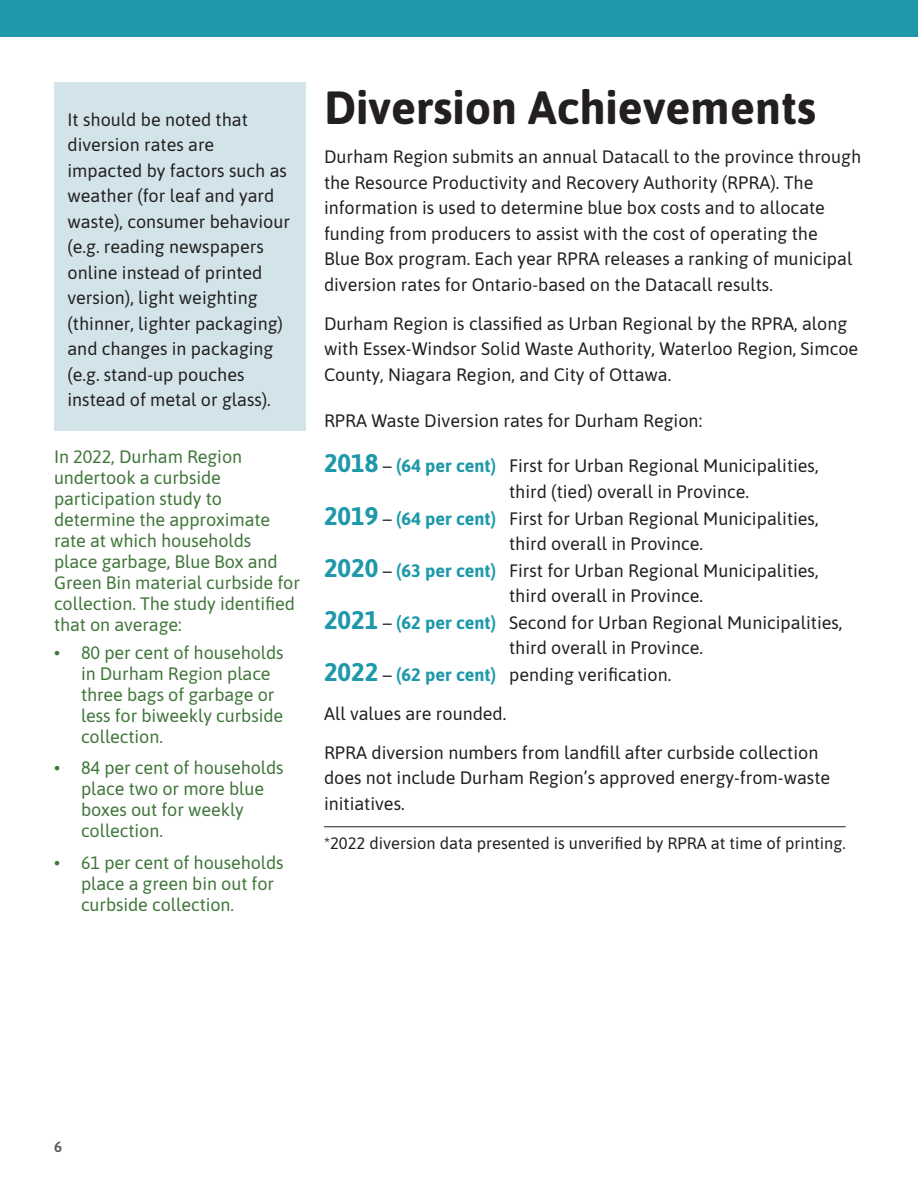
<style>
.page{position:relative;width:918px;height:1188px;background:#fff}
.page>*{position:absolute;margin:0;border:0;box-sizing:border-box;transform-origin:0 0}
.H1_Black{font:700 46.5px "Asap";color:#231f20}
.Body_Copy{font:18px/25.5px "Asap";color:#231f20}
.SIDE-NOTE-1{font:18px/21px "Asap";letter-spacing:-.005em;color:#3f7639}
.SIDE_NOTE_-_2{font:18px/25.5px "Asap";color:#231f20}
.t1{font:16.5px "Asap";color:#231f20}
.t2{font:600 15px "Asap";color:#57585a}
.s1{font-weight:700;font-size:25.5px;color:#1f99aa}
.s2{font-weight:700;color:#1f99aa}
</style>
<div class="page">
<div style="left:0;top:0;width:918px;height:36px;background:#1f99aa"></div>
<hr style="left:324px;top:826px;width:522px;height:1px;background:#231f20">
<div style="left:54px;top:82px;width:252px;height:348px;background:#d2e4e9"></div>
<p class="SIDE_NOTE_-_2" style="left:68px;top:106px;width:224px">It should be noted that diversion rates are impacted by factors such as weather (for leaf and yard waste), consumer behaviour (e.g. reading newspapers online instead of printed version), light weighting (thinner, lighter packaging) and changes in packaging (e.g. stand-up pouches instead of metal or glass).</p>
<p class="SIDE-NOTE-1" style="left:54px;top:445px;width:247px">In 2022, Durham Region undertook a curbside participation study to determine the approximate rate at which households<br>place garbage, Blue Box and<br>Green Bin material curbside for collection. The study identified that on average:</p>
<p class="SIDE-NOTE-1" style="left:81px;top:641px;width:204px;text-indent:-27px">• 80 per cent of households in Durham Region place three bags of garbage or less for biweekly curbside collection.</p>
<p class="SIDE-NOTE-1" style="left:81px;top:757px;width:204px;text-indent:-27px">• 84 per cent of households place two or more blue boxes out for weekly collection.</p>
<p class="SIDE-NOTE-1" style="left:81px;top:851px;width:204px;text-indent:-27px">• 61 per cent of households place a green bin out for curbside collection.</p>
<p class="H1_Black" style="left:324px;top:75px;width:494px">Diversion Achievements</p>
<p class="Body_Copy" style="left:324px;top:143px;width:539px">Durham Region submits an annual Datacall to the province through the Resource Productivity and Recovery Authority (RPRA). The information is used to determine blue box costs and to allocate funding from producers to assist with the cost of operating the<br>Blue Box program. Each year RPRA releases a ranking of municipal diversion rates for Ontario-based on the Datacall results.</p>
<p class="Body_Copy" style="left:324px;top:310px;width:536px">Durham Region is classified as Urban Regional by the RPRA, along with Essex-Windsor Solid Waste Authority, Waterloo Region, Simcoe<br>County, Niagara Region, and City of Ottawa.</p>
<p class="Body_Copy" style="left:324px;top:407px;width:380px">RPRA Waste Diversion rates for Durham Region:</p>
<p class="Body_Copy" style="left:509px;top:452px;width:311px;text-indent:-185px"><span class="s1">2018</span> – <span class="s2">(64 per cent)</span> First for Urban Regional Municipalities, third (tied) overall in Province.</p>
<p class="Body_Copy" style="left:509px;top:504px;width:311px;text-indent:-185px"><span class="s1">2019</span> – <span class="s2">(64 per cent)</span> First for Urban Regional Municipalities, third overall in Province.</p>
<p class="Body_Copy" style="left:509px;top:557px;width:311px;text-indent:-185px"><span class="s1">2020</span> – <span class="s2">(63 per cent)</span> First for Urban Regional Municipalities, third overall in Province.</p>
<p class="Body_Copy" style="left:509px;top:609px;width:335px;text-indent:-185px"><span class="s1">2021</span> – <span class="s2">(62 per cent)</span> Second for Urban Regional Municipalities, third overall in Province.</p>
<p class="Body_Copy" style="left:324px;top:661px;width:349px"><span class="s1">2022</span> – <span class="s2">(62 per cent)</span> pending verification.</p>
<p class="Body_Copy" style="left:324px;top:700px;width:184px">All values are rounded.</p>
<p class="Body_Copy" style="left:324px;top:739px;width:508px">RPRA diversion numbers from landfill after curbside collection does not include Durham Region’s approved energy-from-waste initiatives.</p>
<p class="t1" style="left:324px;top:832px;width:523px">*2022 diversion data presented is unverified by RPRA at time of printing.</p>
<p class="t2" style="left:54px;top:1136px;width:10px">6</p>
</div>
